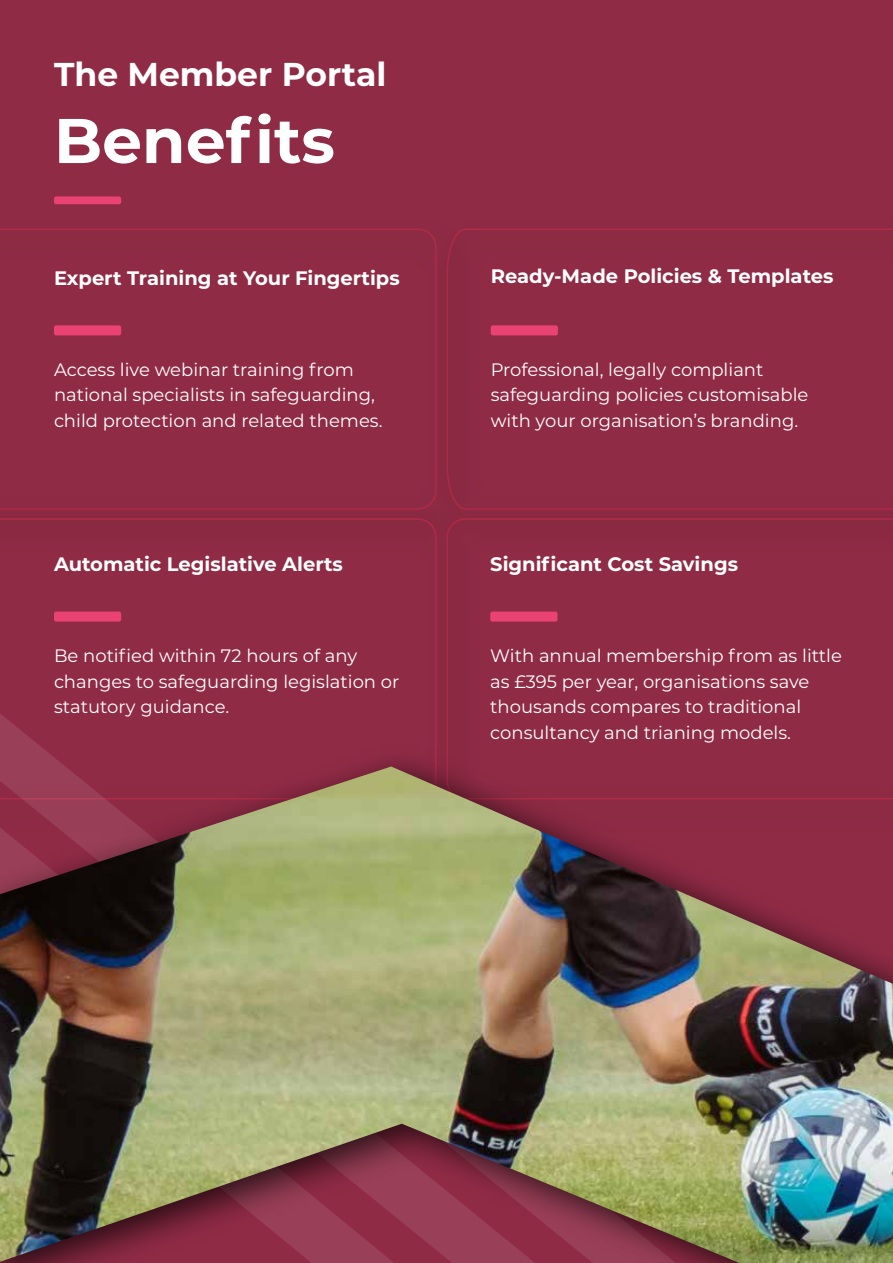
<style>
.page{position:relative;width:893px;height:1263px;background:#902b46}
.page>*{position:absolute;margin:0;border:0;box-sizing:border-box;transform-origin:0 0}
.t1{font:700 63px "Montserrat";color:#fff}
.t2{font:700 33px "Montserrat";color:#fff}
.t3{font:700 19.5px "Montserrat";color:#fff}
.t4{font:18px/25.5px "Montserrat";color:#fff}
</style>
<div class="page">
<svg style="left:476px;top:228px;width:417px;height:108px"></svg>
<div style="left:429px;top:500px;width:464px;height:338px;background:#000;opacity:.46"></div>
<svg style="left:476px;top:517px;width:417px;height:227px"></svg>
<div style="left:54px;top:196px;width:67px;height:8px;background:#e94273;border-radius:2px"></div>
<svg style="left:0;top:229px;width:437px;height:271px"></svg>
<div style="left:0;top:500px;width:476px;height:338px;background:#000;opacity:.46"></div>
<svg style="left:0;top:518px;width:437px;height:59px"></svg>
<svg style="left:0;top:577px;width:688px;height:167px"></svg>
<div style="left:0;top:744px;width:893px;height:519px;background:#000;opacity:.75"></div>
<img style="left:0;top:766px;width:893px;height:497px">
<div style="left:54px;top:325px;width:67px;height:10px;background:#e94273;border-radius:2px"></div>
<div style="left:491px;top:325px;width:67px;height:10px;background:#e94273;border-radius:2px"></div>
<div style="left:54px;top:612px;width:67px;height:10px;background:#e94273;border-radius:2px"></div>
<div style="left:490px;top:612px;width:67px;height:10px;background:#e94273;border-radius:2px"></div>
<h2 class="t2" style="left:54px;top:50px;width:334px">The Member Portal</h2>
<h1 class="t1" style="left:54px;top:95px;width:282px">Benefits</h1>
<p class="t3" style="left:54px;top:264px;width:347px">Expert Training at Your Fingertips</p>
<p class="t4" style="left:54px;top:356px;width:330px">Access live webinar training from national specialists in safeguarding, child protection and related themes.</p>
<p class="t3" style="left:491px;top:262px;width:344px">Ready-Made Policies &amp; Templates</p>
<p class="t4" style="left:491px;top:356px;width:319px">Professional, legally compliant safeguarding policies customisable with your organisation’s branding.</p>
<p class="t3" style="left:54px;top:550px;width:290px">Automatic Legislative Alerts</p>
<p class="t3" style="left:490px;top:550px;width:249px">Significant Cost Savings</p>
<p class="t4" style="left:54px;top:642px;width:347px">Be notified within 72 hours of any changes to safeguarding legislation or statutory guidance.</p>
<p class="t4" style="left:490px;top:642px;width:353px">With annual membership from as little as £395 per year, organisations save thousands compares to traditional consultancy and trianing models.</p>
</div>
